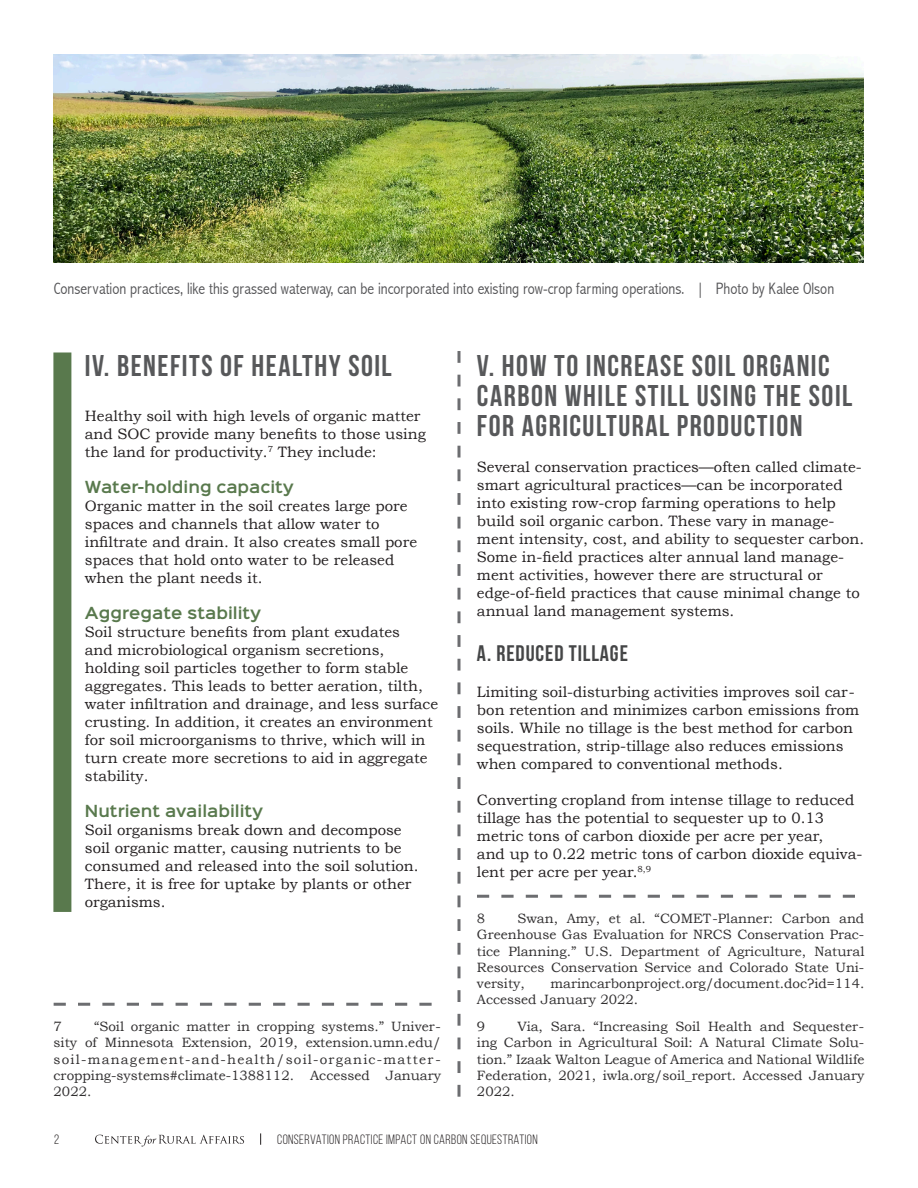
<style>
.page{position:relative;width:918px;height:1188px;background:#fff}
.page>*{position:absolute;margin:0;border:0;box-sizing:border-box;transform-origin:0 0}
.Section_Title__I___I{font:700 30px/30px "Bebas Neue";letter-spacing:.05em;color:#57585a}
.Subhead__A___B___etc{font:22.5px "Bebas Neue";letter-spacing:.04em;color:#454647}
.endnote{font:300 condensed 16.5px "Abadi";color:#535355}
.BODY_COPY{font:15px/18px "Bookman Old Style";color:#231f20}
.BODY_COPY-2{font:600 15px "Sinkin Sans 600";color:#59794d}
.Footnote_text_2019{font:13.5px/16.2px "Bookman Old Style";color:#312f30;text-align:justify}
.t1{font:13.5px "Bebas Neue";letter-spacing:.03em;color:#231f20}
</style>
<div class="page">
<svg style="left:95px;top:1135px;width:149px;height:11px"></svg>
<svg style="left:260px;top:1133px;width:1px;height:12px"></svg>
<svg style="left:54px;top:1003px;width:378px;height:3px"></svg>
<svg style="left:477px;top:895px;width:378px;height:3px"></svg>
<svg style="left:458px;top:351px;width:2px;height:746px"></svg>
<div style="left:53px;top:352px;width:18px;height:560px;background:#59794d"></div>
<img style="left:54px;top:54px;width:810px;height:208px">
<p class="endnote" style="left:54px;top:279px;width:782px">Conservation practices, like this grassed waterway, can be incorporated into existing row-crop farming operations. | Photo by Kalee Olson</p>
<p class="Section_Title__I___I" style="left:85px;top:351px;width:308px">IV. BENEFITS OF HEALTHY SOIL</p>
<p class="BODY_COPY" style="left:85px;top:407px;width:342px">Healthy soil with high levels of organic matter and SOC provide many benefits to those using the land for productivity.<sup>7</sup> They include:</p>
<p class="BODY_COPY-2" style="left:85px;top:474px;width:211px">Water-holding capacity</p>
<p class="BODY_COPY" style="left:85px;top:497px;width:334px">Organic matter in the soil creates large pore spaces and channels that allow water to infiltrate and drain. It also creates small pore spaces that hold onto water to be released when the plant needs it.</p>
<p class="BODY_COPY-2" style="left:85px;top:600px;width:178px">Aggregate stability</p>
<p class="BODY_COPY" style="left:85px;top:623px;width:355px">Soil structure benefits from plant exudates<br>and microbiological organism secretions, holding soil particles together to form stable aggregates. This leads to better aeration, tilth, water infiltration and drainage, and less surface crusting. In addition, it creates an environment for soil microorganisms to thrive, which will in turn create more secretions to aid in aggregate stability.</p>
<p class="BODY_COPY-2" style="left:85px;top:798px;width:180px">Nutrient availability</p>
<p class="BODY_COPY" style="left:85px;top:821px;width:335px">Soil organisms break down and decompose soil organic matter, causing nutrients to be consumed and released into the soil solution.<br>There, it is free for uptake by plants or other organisms.</p>
<p class="Footnote_text_2019" style="left:54px;top:1019px;width:389px;text-indent:40px">“Soil organic matter in cropping systems.” Univer&shy;sity of Minnesota Extension, 2019, extension.umn.edu/ soil-management-and-health/soil-organic-matter&shy;cropping-systems#climate-1388112. Accessed January 2022.</p>
<p class="Footnote_text_2019" style="left:54px;top:1019px;width:10px">7</p>
<p class="Section_Title__I___I" style="left:477px;top:351px;width:377px">V. HOW TO INCREASE SOIL ORGANIC<br>CARBON WHILE STILL USING THE SOIL<br>FOR AGRICULTURAL PRODUCTION</p>
<p class="BODY_COPY" style="left:477px;top:458px;width:389px">Several conservation practices—often called climate&shy;smart agricultural practices—can be incorporated into existing row-crop farming operations to help build soil organic carbon. These vary in manage&shy;ment intensity, cost, and ability to sequester carbon.<br>Some in-field practices alter annual land manage&shy;ment activities, however there are structural or edge-of-field practices that cause minimal change to annual land management systems.</p>
<p class="Subhead__A___B___etc" style="left:477px;top:641px;width:152px">A. REDUCED TILLAGE</p>
<p class="BODY_COPY" style="left:477px;top:683px;width:384px">Limiting soil-disturbing activities improves soil car&shy;bon retention and minimizes carbon emissions from soils. While no tillage is the best method for carbon sequestration, strip-tillage also reduces emissions when compared to conventional methods.</p>
<p class="BODY_COPY" style="left:477px;top:791px;width:387px">Converting cropland from intense tillage to reduced tillage has the potential to sequester up to 0.13 metric tons of carbon dioxide per acre per year,<br>and up to 0.22 metric tons of carbon dioxide equiva&shy;lent per acre per year.<sup>8,9</sup></p>
<p class="Footnote_text_2019" style="left:477px;top:911px;width:10px">8</p>
<p class="Footnote_text_2019" style="left:477px;top:911px;width:389px;text-indent:40px">Swan, Amy, et al. “COMET-Planner: Carbon and Greenhouse Gas Evaluation for NRCS Conservation Prac&shy;tice Planning.” U.S. Department of Agriculture, Natural Resources Conservation Service and Colorado State Uni&shy;versity,</p>
<p class="Footnote_text_2019" style="left:477px;top:975px;width:389px;text-indent:74px">marincarbonproject.org/document.doc?id=114.<br>Accessed January 2022.</p>
<p class="Footnote_text_2019" style="left:477px;top:1019px;width:10px">9</p>
<p class="Footnote_text_2019" style="left:477px;top:1019px;width:389px;text-indent:40px">Via, Sara. “Increasing Soil Health and Sequester&shy;ing Carbon in Agricultural Soil: A Natural Climate Solu&shy;tion.” Izaak Walton League of America and National Wildlife Federation, 2021, iwla.org/soil_report. Accessed January 2022.</p>
<p class="t1" style="left:54px;top:1132px;width:7px">2</p>
<p class="t1" style="left:277px;top:1132px;width:262px">CONSERVATION PRACTICE IMPACT ON CARBON SEQUESTRATION</p>
</div>
